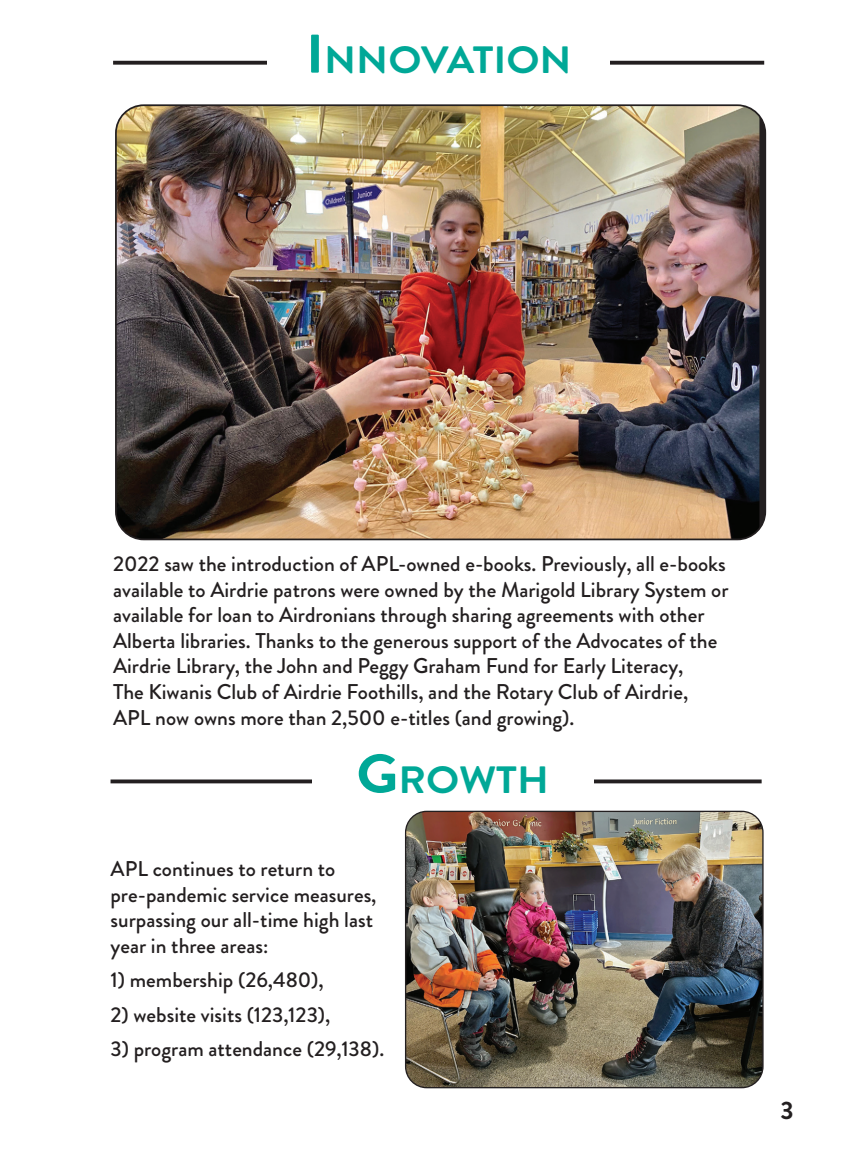
<style>
.page{position:relative;width:864px;height:1152px;background:#fff}
.page>*{position:absolute;margin:0;border:0;box-sizing:border-box;transform-origin:0 0}
.t1{font:700 38px "Brandon Grotesque";color:#00a897;scale:1.09 1}
.t2{font:700 25.2px "Brandon Grotesque";color:#231f20}
.t3{font:500 21.4px/25.6px "Brandon Grotesque";color:#231f20}
.s1{font-size:54.4px}
</style>
<div class="page">
<svg style="left:113px;top:61px;width:651px;height:4px"></svg>
<div style="left:267px;top:35px;width:343px;height:56px;background:#fff"></div>
<img style="left:116px;top:107px;width:643px;height:432px">
<div style="left:115px;top:104px;width:651px;height:436px;border:2px solid #231f20;border-radius:28px"></div>
<hr style="left:111px;top:780px;width:651px;height:3px;background:#231f20">
<div style="left:312px;top:754px;width:282px;height:51px;background:#fff"></div>
<img style="left:406px;top:811px;width:356px;height:277px">
<div style="left:405px;top:811px;width:359px;height:277px;border:1px solid #231f20;border-radius:21px"></div>
<h1 class="t1" style="left:306px;top:33px;width:245px"><span class="s1">I</span> NNOVATION</h1>
<p class="t3" style="left:113px;top:551px;width:617px">2022 saw the introduction of APL-owned e-books. Previously, all e-books available to Airdrie patrons were owned by the Marigold Library System or available for loan to Airdronians through sharing agreements with other Alberta libraries. Thanks to the generous support of the Advocates of the Airdrie Library, the John and Peggy Graham Fund for Early Literacy,<br>The Kiwanis Club of Airdrie Foothills, and the Rotary Club of Airdrie, APL now owns more than 2,500 e-titles (and growing).</p>
<h1 class="t1" style="left:356px;top:753px;width:178px"><span class="s1">G</span>ROWTH</h1>
<p class="t3" style="left:111px;top:856px;width:267px">APL continues to return to pre-pandemic service measures, surpassing our all-time high last year in three areas:</p>
<p class="t3" style="left:111px;top:967px;width:215px">1) membership (26,480),</p>
<p class="t3" style="left:111px;top:1002px;width:221px">2) website visits (123,123),</p>
<p class="t3" style="left:111px;top:1036px;width:275px">3) program attendance (29,138).</p>
<p class="t2" style="left:781px;top:1093px;width:15px">3</p>
</div>
